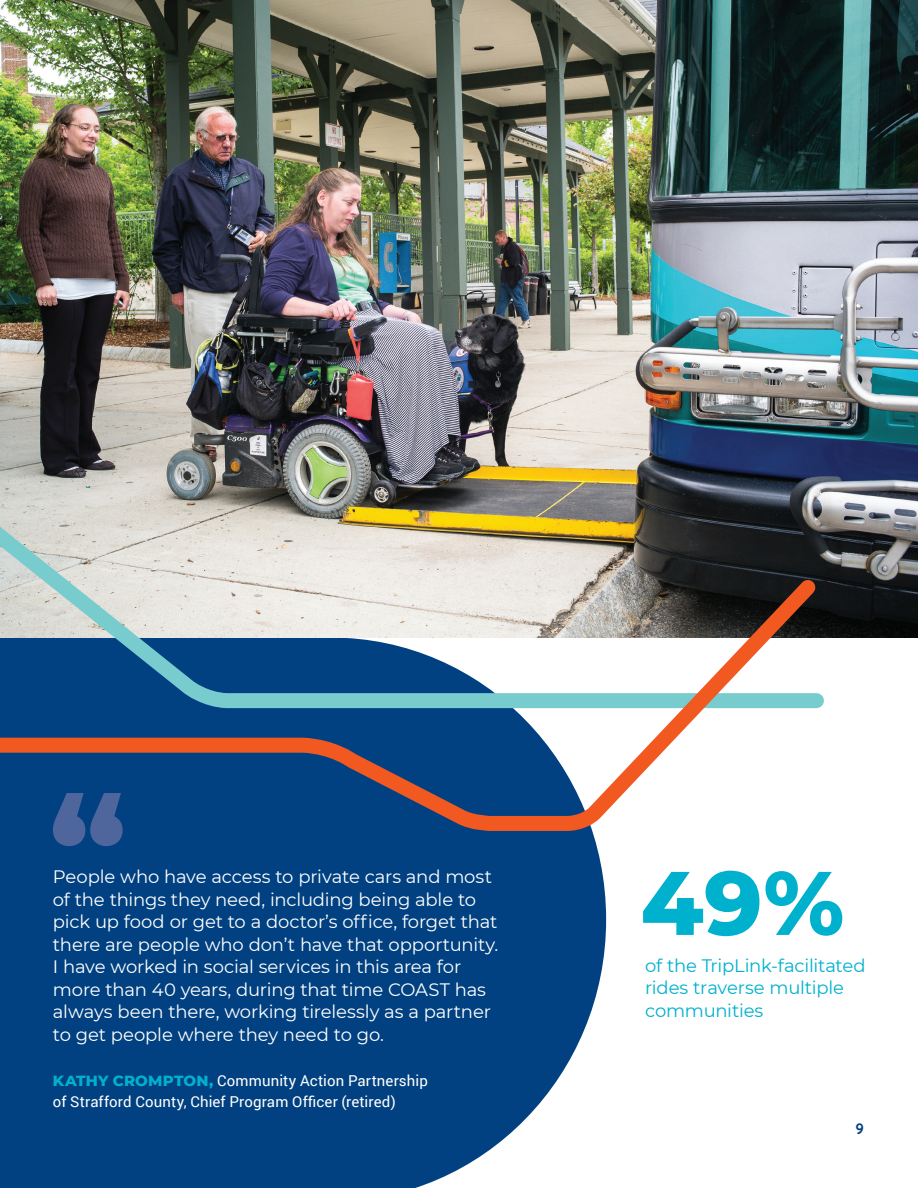
<style>
.page{position:relative;width:918px;height:1188px;background:#fff}
.page>*{position:absolute;margin:0;border:0;box-sizing:border-box;transform-origin:0 0}
.t1{font:800 90px "Montserrat";color:#00b1cd}
.t2{font:18px/22.5px "Montserrat";letter-spacing:-.01em;color:#fff}
.t3{font:18px/22.5px "Montserrat";letter-spacing:-.015em;color:#00b1cd}
.t4{font:15px/21px "Roboto";letter-spacing:.01em;color:#fff}
.t5{font:700 15px "Quicksand";color:#014181}
.s1{font-family:"Montserrat";font-weight:800;color:#00b1cd}
</style>
<div class="page">
<div style="left:0;top:838px;width:606px;height:350px;background:#014181"></div>
<img style="left:0;top:0;width:918px;height:637px">
<svg style="left:53px;top:838px;width:70px;height:8px"></svg>
<img style="left:0;top:419px;width:831px;height:219px">
<svg style="left:0;top:566px;width:829px;height:272px"></svg>
<p class="t2" style="left:53px;top:865px;width:447px">People who have access to private cars and most of the things they need, including being able to pick up food or get to a doctor’s office, forget that there are people who don’t have that opportunity.<br>I have worked in social services in this area for more than 40 years, during that time COAST has always been there, working tirelessly as a partner to get people where they need to go.</p>
<p class="t4" style="left:53px;top:1069px;width:377px"><span class="s1">KATHY CROMPTON,</span> Community Action Partnership of Strafford County, Chief Program Officer (retired)</p>
<h1 class="t1" style="left:641px;top:837px;width:205px">49%</h1>
<p class="t3" style="left:645px;top:954px;width:222px">of the TripLink-facilitated rides traverse multiple communities</p>
<p class="t5" style="left:855px;top:1116px;width:10px">9</p>
</div>
